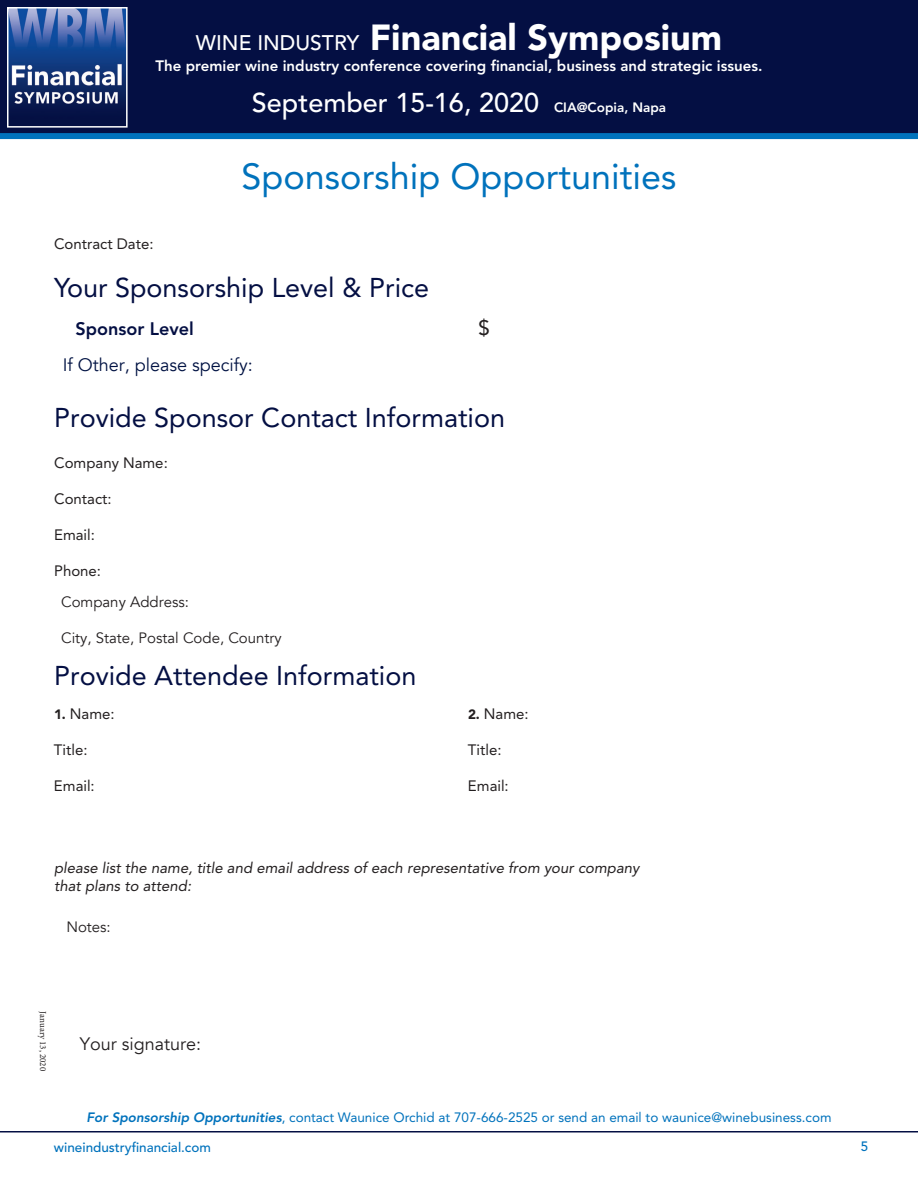
<style>
.page{position:relative;width:918px;height:1188px;background:#fff}
.page>*{position:absolute;margin:0;border:0;box-sizing:border-box;transform-origin:0 0}
.t1{font:900 36px "Avenir LT Std";color:#fff}
.t2{font:36px "Avenir LT Std";color:#0072bc}
.t3{font:27px "Avenir LT Std";color:#040f43}
.t4{font:500 27px "Avenir LT Std";color:#fff}
.t5{font:21px "Avenir LT Std";color:#231f20}
.t6{font:18px "Avenir";color:#011243}
.t7{font:18px "Avenir";color:#231f20}
.t8{font:800 18px "Avenir LT Std";color:#040f43}
.t9{font:italic 15px/18px "Avenir LT Std";color:#231f20}
.t10{font:15px "Avenir LT Std";color:#231f20}
.t11{font:800 15px "Avenir LT Std";color:#fff}
.t12{font:15px "Avenir";color:#231f20}
.t13{font:13.5px "Avenir LT Std";color:#0072bc}
.t14{font:500 13.5px "Avenir LT Std";color:#0072bc}
.t15{font:9px "Minion Pro";color:#231f20}
.s1{font-weight:500;font-size:21px}
.s2{font-weight:800;font-size:13.5px}
.s3{font-weight:900;font-size:13.5px}
.s4{font-weight:800;font-style:italic}
</style>
<div class="page">
<div style="left:0;top:0;width:918px;height:136px;background:#040f43"></div>
<hr style="left:0;top:1131px;width:918px;height:1px;background:#040f43">
<img style="left:10px;top:10px;width:115px;height:95px">
<div style="left:7px;top:7px;width:121px;height:121px;border:2px solid #fff"></div>
<div style="left:0;top:133px;width:918px;height:6px;background:#0072bc"></div>
<h1 class="t1" style="left:196px;top:16px;width:528px"><span class="s1">WINE INDUSTRY</span> Financial Symposium</h1>
<p class="t11" style="left:156px;top:57px;width:608px">The premier wine industry conference covering financial, business and strategic issues.</p>
<h2 class="t4" style="left:252px;top:87px;width:416px">September 15-16, 2020 <span class="s2">CIA@Copia, Napa</span></h2>
<h1 class="t2" style="left:242px;top:156px;width:436px">Sponsorship Opportunities</h1>
<p class="t10" style="left:54px;top:235px;width:101px">Contract Date:</p>
<p class="t3" style="left:54px;top:272px;width:377px">Your Sponsorship Level &amp; Price</p>
<p class="t8" style="left:76px;top:318px;width:120px">Sponsor Level</p>
<p class="t5" style="left:478px;top:315px;width:13px">$</p>
<h3 class="t6" style="left:63px;top:354px;width:192px">If Other, please specify:</h3>
<p class="t3" style="left:54px;top:402px;width:452px">Provide Sponsor Contact Information</p>
<p class="t10" style="left:54px;top:454px;width:115px">Company Name:</p>
<p class="t10" style="left:54px;top:490px;width:59px">Contact:</p>
<p class="t10" style="left:54px;top:526px;width:42px">Email:</p>
<p class="t10" style="left:54px;top:562px;width:48px">Phone:</p>
<p class="t12" style="left:61px;top:593px;width:129px">Company Address:</p>
<p class="t12" style="left:61px;top:629px;width:222px">City, State, Postal Code, Country</p>
<p class="t3" style="left:54px;top:659px;width:364px">Provide Attendee Information</p>
<p class="t10" style="left:54px;top:705px;width:62px"><span class="s3">1.</span> Name:</p>
<p class="t10" style="left:54px;top:741px;width:35px">Title:</p>
<p class="t10" style="left:54px;top:777px;width:42px">Email:</p>
<p class="t10" style="left:468px;top:705px;width:62px"><span class="s3">2.</span> Name:</p>
<p class="t10" style="left:468px;top:741px;width:35px">Title:</p>
<p class="t10" style="left:468px;top:777px;width:42px">Email:</p>
<p class="t9" style="left:54px;top:859px;width:587px">please list the name, title and email address of each representative from your company that plans to attend:</p>
<p class="t12" style="left:66px;top:918px;width:46px">Notes:</p>
<p class="t15" style="left:49px;top:1011px;width:62px;rotate:90deg">January 13, 2020</p>
<h3 class="t7" style="left:80px;top:1033px;width:123px">Your signature:</h3>
<p class="t13" style="left:86px;top:1110px;width:747px"><span class="s4">For Sponsorship Opportunities</span>, contact Waunice Orchid at 707-666-2525 or send an email to waunice@winebusiness.com</p>
<p class="t14" style="left:54px;top:1140px;width:159px">wineindustryfinancial.com</p>
<p class="t14" style="left:861px;top:1139px;width:9px">5</p>
</div>
